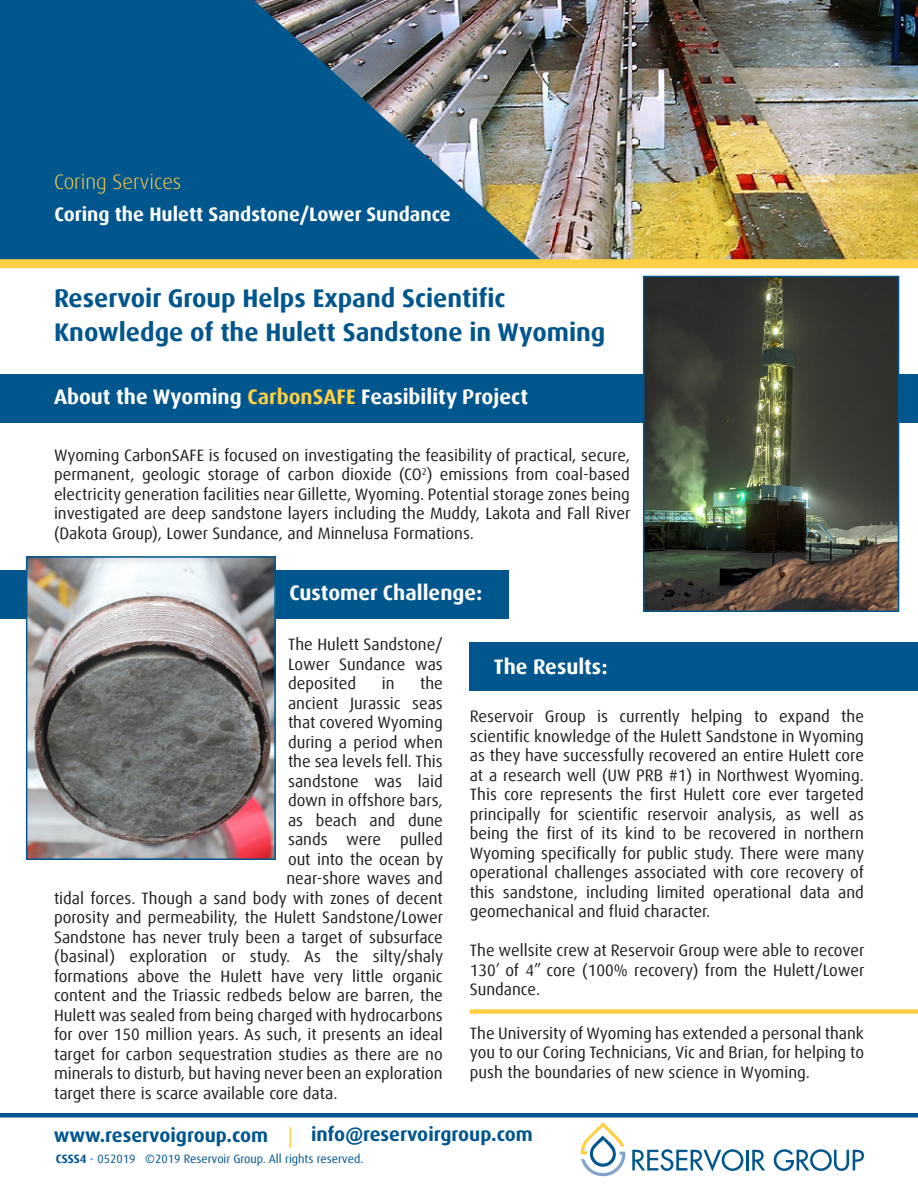
<style>
.page{position:relative;width:918px;height:1188px;background:#fff}
.page>*{position:absolute;margin:0;border:0;box-sizing:border-box;transform-origin:0 0}
.t1{font:700 25.5px/34.5px "Dax Offc Pro";color:#00568d}
.t2{font:700 21px "Dax Offc Pro";color:#fff}
.t3{font:300 21px "Dax Pro";color:#ffcf45}
.t4{font:700 19.5px "Dax Pro";color:#00568d}
.t5{font:700 19.5px "Dax Offc Pro";color:#fff}
.t6{font:16.5px/19.5px "Dax Offc Pro";color:#231f20;text-align:justify}
.t7{font:12px "Dax Offc Pro";color:#00568d}
.s1{color:#ffcf45}
.s2{font-weight:700}
</style>
<div class="page">
<div style="left:470px;top:642px;width:448px;height:48px;background:#00568d"></div>
<div style="left:0;top:570px;width:509px;height:49px;background:#00568d"></div>
<div style="left:0;top:375px;width:918px;height:48px;background:#00568d"></div>
<img style="left:549px;top:0;width:369px;height:259px">
<img style="left:0;top:0;width:549px;height:259px">
<div style="left:0;top:259px;width:918px;height:9px;background:#ffcf45"></div>
<svg style="left:290px;top:1127px;width:1px;height:20px"></svg>
<div style="left:0;top:1113px;width:918px;height:5px;background:#00568d"></div>
<svg style="left:581px;top:1122px;width:45px;height:54px"></svg>
<svg style="left:632px;top:1149px;width:111px;height:23px"></svg>
<hr style="left:746px;top:1150px;width:2px;height:20px;background:#00568d">
<svg style="left:752px;top:1150px;width:13px;height:20px"></svg>
<svg style="left:774px;top:1149px;width:90px;height:22px"></svg>
<img style="left:646px;top:279px;width:250px;height:330px">
<div style="left:643px;top:276px;width:256px;height:336px;border:2px solid #00568d"></div>
<img style="left:29px;top:559px;width:244px;height:298px">
<div style="left:26px;top:556px;width:250px;height:304px;border:2px solid #00568d"></div>
<div style="left:470px;top:1009px;width:448px;height:5px;background:#ffcf45"></div>
<p class="t3" style="left:54px;top:168px;width:129px">Coring Services</p>
<p class="t5" style="left:55px;top:201px;width:398px">Coring the Hulett Sandstone/Lower Sundance</p>
<p class="t1" style="left:54px;top:281px;width:553px">Reservoir Group Helps Expand Scientific<br>Knowledge of the Hulett Sandstone in Wyoming</p>
<p class="t2" style="left:54px;top:383px;width:476px">About the Wyoming <span class="s1">CarbonSAFE</span> Feasibility Project</p>
<p class="t6" style="left:54px;top:445px;width:578px">Wyoming CarbonSAFE is focused on investigating the feasibility of practical, secure, permanent, geologic storage of carbon dioxide (CO<sup>2</sup>) emissions from coal-based electricity generation facilities near Gillette, Wyoming. Potential storage zones being investigated are deep sandstone layers including the Muddy, Lakota and Fall River (Dakota Group), Lower Sundance, and Minnelusa Formations.</p>
<p class="t2" style="left:289px;top:579px;width:194px">Customer Challenge:</p>
<p class="t6" style="left:288px;top:635px;width:156px">The Hulett Sandstone/ Lower Sundance was deposited</p>
<p class="t2" style="left:494px;top:653px;width:115px">The Results:</p>
<p class="t6" style="left:382px;top:674px;width:14px">in</p>
<p class="t6" style="left:420px;top:674px;width:24px">the</p>
<p class="t6" style="left:288px;top:693px;width:156px">ancient Jurassic seas</p>
<p class="t6" style="left:288px;top:713px;width:156px">that covered Wyoming</p>
<p class="t6" style="left:288px;top:732px;width:156px">during a period when</p>
<p class="t6" style="left:288px;top:752px;width:156px">the sea levels fell. This</p>
<p class="t6" style="left:288px;top:771px;width:156px">sandstone was laid</p>
<p class="t6" style="left:288px;top:791px;width:156px">down in offshore bars,</p>
<p class="t6" style="left:288px;top:810px;width:156px">as beach and dune</p>
<p class="t6" style="left:288px;top:830px;width:156px">sands were pulled</p>
<p class="t6" style="left:288px;top:849px;width:157px">out into the ocean by</p>
<p class="t6" style="left:286px;top:869px;width:158px">near-shore waves and</p>
<p class="t6" style="left:54px;top:888px;width:390px">tidal forces. Though a sand body with zones of decent</p>
<p class="t6" style="left:54px;top:908px;width:391px">porosity and permeability, the Hulett Sandstone/Lower</p>
<p class="t6" style="left:54px;top:927px;width:390px">Sandstone has never truly been a target of subsurface</p>
<p class="t6" style="left:54px;top:947px;width:391px">(basinal) exploration or study. As the silty/shaly</p>
<p class="t6" style="left:54px;top:966px;width:390px">formations above the Hulett have very little organic</p>
<p class="t6" style="left:54px;top:986px;width:390px">content and the Triassic redbeds below are barren, the</p>
<p class="t6" style="left:54px;top:1005px;width:390px">Hulett was sealed from being charged with hydrocarbons</p>
<p class="t6" style="left:54px;top:1025px;width:390px">for over 150 million years. As such, it presents an ideal</p>
<p class="t6" style="left:54px;top:1044px;width:390px">target for carbon sequestration studies as there are no</p>
<p class="t6" style="left:54px;top:1064px;width:390px">minerals to disturb, but having never been an exploration</p>
<p class="t6" style="left:54px;top:1083px;width:285px">target there is scarce available core data.</p>
<p class="t6" style="left:470px;top:707px;width:396px">Reservoir Group is currently helping to expand the scientific knowledge of the Hulett Sandstone in Wyoming as they have successfully recovered an entire Hulett core at a research well (UW PRB #1) in Northwest Wyoming.<br>This core represents the first Hulett core ever targeted principally for scientific reservoir analysis, as well as being the first of its kind to be recovered in northern Wyoming specifically for public study. There were many operational challenges associated with core recovery of this sandstone, including limited operational data and geomechanical and fluid character.</p>
<p class="t6" style="left:470px;top:941px;width:396px">The wellsite crew at Reservoir Group were able to recover 130’ of 4” core (100% recovery) from the Hulett/Lower Sundance.</p>
<p class="t6" style="left:470px;top:1024px;width:396px">The University of Wyoming has extended a personal thank you to our Coring Technicians, Vic and Brian, for helping to push the boundaries of new science in Wyoming.</p>
<p class="t4" style="left:311px;top:1122px;width:223px">info@reservoirgroup.com</p>
<p class="t4" style="left:54px;top:1122px;width:216px">www.reservoigroup.com</p>
<p class="t7" style="left:56px;top:1151px;width:309px"><span class="s2">CSSS4</span> - 052019 ©2019 Reservoir Group. All rights reserved.</p>
</div>
